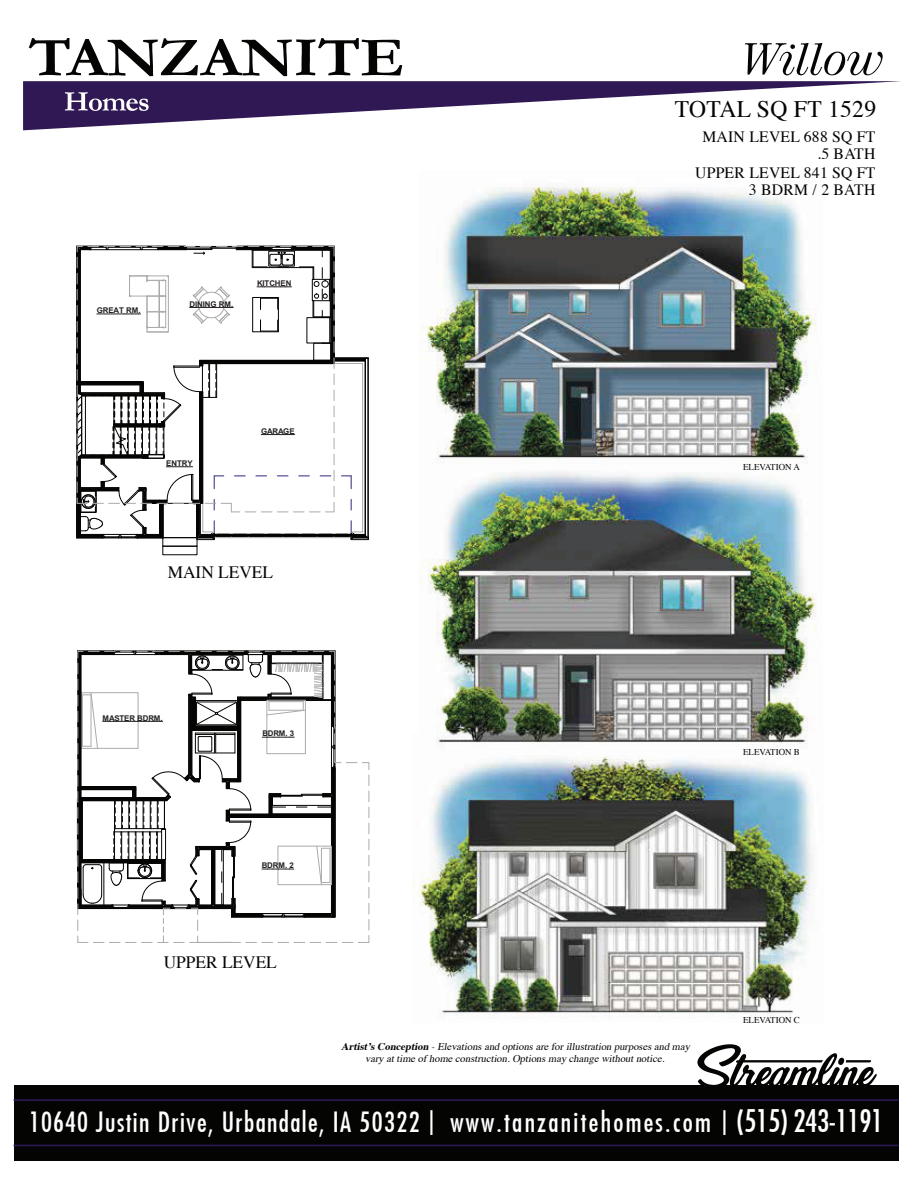
<style>
.page{position:relative;width:918px;height:1188px;background:#fff}
.page>*{position:absolute;margin:0;border:0;box-sizing:border-box;transform-origin:0 0}
.t1{font:26.85px "Futura Condensed";letter-spacing:.05em;color:#fff}
.t2{font:23.7px "Times";letter-spacing:.015em;color:#040503}
.t3{font:17.4px "Times";color:#040503}
.t4{font:15.75px/17.2px "Times";letter-spacing:.015em;color:#040503;text-align:right}
.t5{font:italic 10.35px/12.5px "Times";color:#040503;text-align:center}
.t6{font:9px "Times";color:#040503}
.t7{font:700 7.8px "Arial";letter-spacing:-.01em;color:#231f20}
.s1{font-weight:700}
.s2{font-size:30px}
</style>
<div class="page">
<img style="left:413px;top:756px;width:400px;height:262px">
<img style="left:419px;top:471px;width:398px;height:275px">
<img style="left:419px;top:187px;width:398px;height:276px">
<svg style="left:23px;top:38px;width:878px;height:92px"></svg>
<svg style="left:76px;top:246px;width:293px;height:301px"></svg>
<svg style="left:77px;top:650px;width:293px;height:293px"></svg>
<div style="left:14px;top:1086px;width:885px;height:75px;background:#040503"></div>
<hr style="left:14px;top:1099px;width:885px;height:2px;background:#301854">
<hr style="left:14px;top:1145px;width:885px;height:1px;background:#301854">
<svg style="left:697px;top:1044px;width:180px;height:42px"></svg>
<p class="t7" style="left:97px;top:305px;width:45px">GREAT RM.</p>
<p class="t7" style="left:190px;top:299px;width:45px">DINING RM.</p>
<p class="t7" style="left:257px;top:278px;width:36px">KITCHEN</p>
<p class="t7" style="left:166px;top:458px;width:28px">ENTRY</p>
<p class="t7" style="left:261px;top:426px;width:35px">GARAGE</p>
<h3 class="t3" style="left:168px;top:556px;width:107px">MAIN LEVEL</h3>
<h2 class="t2" style="left:675px;top:86px;width:203px">TOTAL SQ FT 1529</h2>
<h3 class="t4" style="left:702px;top:126px;width:175px">MAIN LEVEL 688 SQ FT .5 BATH</h3>
<h3 class="t4" style="left:695px;top:162px;width:182px">UPPER LEVEL 841 SQ FT<br>3 BDRM / 2 BATH</h3>
<p class="t6" style="left:743px;top:459px;width:58px">ELEVATION A</p>
<p class="t7" style="left:103px;top:713px;width:62px">MASTER BDRM.</p>
<p class="t7" style="left:262px;top:728px;width:33px">BDRM. 3</p>
<p class="t7" style="left:262px;top:860px;width:33px">BDRM. 2</p>
<h3 class="t3" style="left:164px;top:946px;width:115px">UPPER LEVEL</h3>
<p class="t5" style="left:341px;top:1039px;width:353px"><span class="s1">Artist’sConception</span> -Elevationsandoptionsareforillustrationpurposesandmay varyattimeofhomeconstruction.Optionsmaychangewithoutnotice.</p>
<p class="t6" style="left:743px;top:743px;width:58px">ELEVATION B</p>
<p class="t6" style="left:743px;top:1011px;width:58px">ELEVATION C</p>
<h1 class="t1" style="left:29px;top:1105px;width:856px">10640 Justin Drive, Urbandale, IA 50322 <span class="s2">|</span> www.tanzanitehomes.com <span class="s2">| (515) 243-1191</span></h1>
</div>
